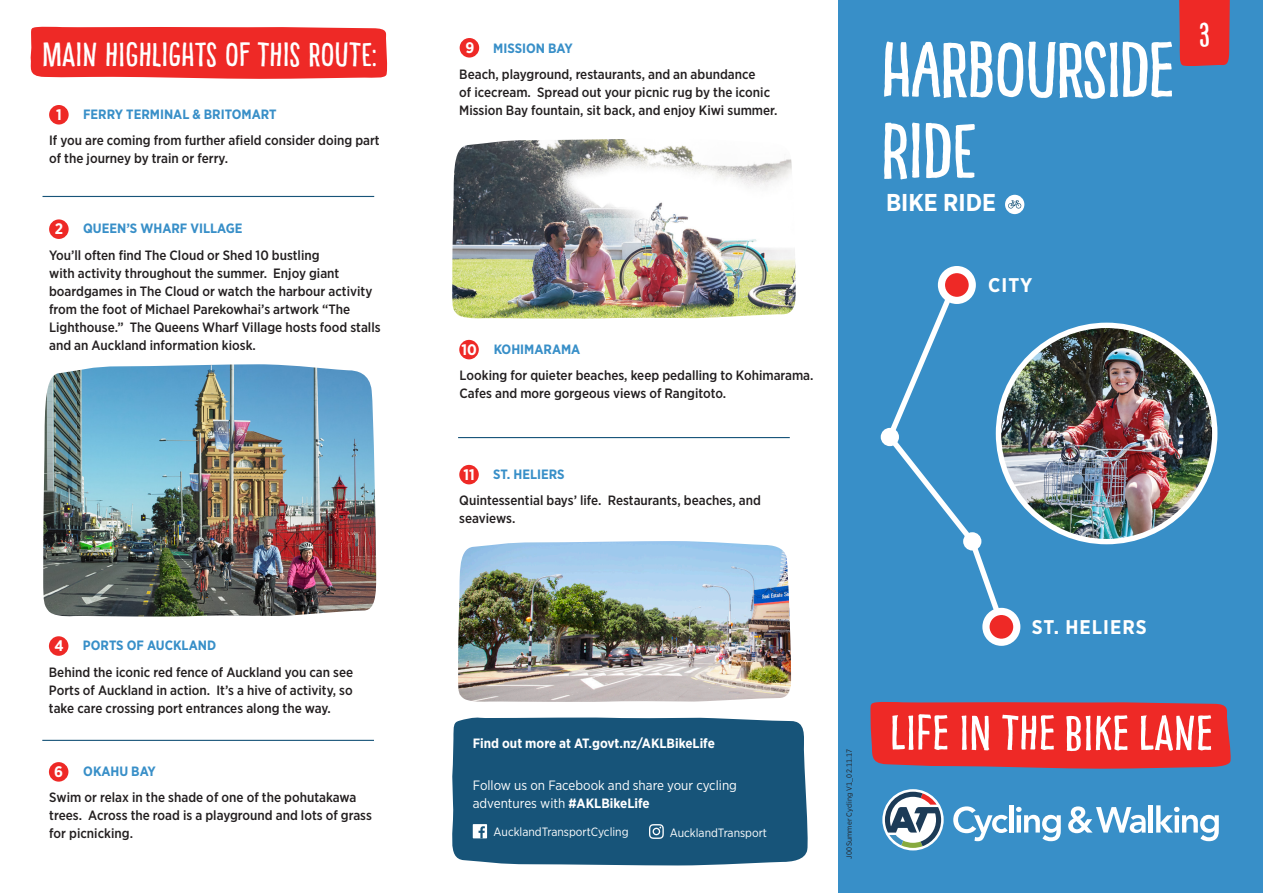
<style>
.page{position:relative;width:1263px;height:893px;background:#fff}
.page>*{position:absolute;margin:0;border:0;box-sizing:border-box;transform-origin:0 0}
.t1{font:76.8px "Pinto NO 01";letter-spacing:-.02em;color:#fff}
.t2{font:33.15px "Pinto NO 01";color:#fff}
.t3{font:700 24.45px "Gotham Narrow";color:#fff}
.t4{font:700 19.8px "Gotham Narrow";letter-spacing:.05em;color:#fff}
.t5{font:700 15.3px "Gotham Narrow";color:#fff}
.body{font:500 13.5px/18px "Gotham Narrow";color:#231f20}
.shore_headings{font:700 13.5px "Gotham Narrow";color:#388fc8}
.t6{font:13.5px/18px "Gotham Narrow";color:#fff}
.t7{font:700 13.5px "Gotham Narrow";color:#fff}
.t8{font:12px "Gotham Narrow";color:#fff}
.Tracker_Number{font:7.5px "Gotham Narrow";letter-spacing:.02em;color:#231f20}
.s1{font-weight:700}
</style>
<div class="page">
<div style="left:838px;top:0;width:425px;height:893px;background:#388fc8"></div>
<svg style="left:953px;top:806px;width:55px;height:35px"></svg>
<hr style="left:1009px;top:805px;width:4px;height:27px;background:#fff">
<svg style="left:1016px;top:807px;width:45px;height:34px"></svg>
<svg style="left:1068px;top:806px;width:77px;height:27px"></svg>
<hr style="left:1149px;top:805px;width:4px;height:27px;background:#fff">
<svg style="left:1156px;top:805px;width:63px;height:36px"></svg>
<svg style="left:882px;top:789px;width:62px;height:61px"></svg>
<svg style="left:885px;top:792px;width:56px;height:56px;background:#8ca0ae"></svg>
<svg style="left:884px;top:279px;width:125px;height:341px"></svg>
<svg style="left:986px;top:611px;width:31px;height:31px"></svg>
<div style="left:982px;top:608px;width:38px;height:38px;border:7px solid #fff;border-radius:50%"></div>
<svg style="left:941px;top:270px;width:31px;height:30px"></svg>
<div style="left:938px;top:266px;width:38px;height:38px;border:7px solid #fff;border-radius:50%"></div>
<div style="left:881px;top:428px;width:18px;height:18px;background:#fff;border-radius:50%"></div>
<div style="left:963px;top:532px;width:18px;height:18px;background:#fff;border-radius:50%"></div>
<svg style="left:870px;top:702px;width:361px;height:67px;background:#e75151"></svg>
<div style="left:30px;top:27px;width:358px;height:52px;background:#ee2926"></div>
<img style="left:458px;top:541px;width:333px;height:161px">
<img style="left:43px;top:364px;width:334px;height:253px">
<div style="left:49px;top:762px;width:19px;height:20px;background:#ee2926;border-radius:50%"></div>
<div style="left:460px;top:38px;width:19px;height:20px;background:#ee2926;border-radius:50%"></div>
<img style="left:998px;top:325px;width:217px;height:217px;border-radius:108px">
<div style="left:996px;top:323px;width:221px;height:221px;border:5px solid #fff;border-radius:50%"></div>
<hr style="left:43px;top:196px;width:331px;height:1px;background:#175479">
<hr style="left:42px;top:740px;width:332px;height:1px;background:#175479">
<div style="left:49px;top:105px;width:20px;height:20px;background:#ee2926;border-radius:50%"></div>
<div style="left:49px;top:219px;width:20px;height:20px;background:#ee2926;border-radius:50%"></div>
<div style="left:49px;top:636px;width:19px;height:20px;background:#ee2926;border-radius:50%"></div>
<div style="left:459px;top:340px;width:20px;height:19px;background:#ee2926;border-radius:50%"></div>
<div style="left:1179px;top:0;width:51px;height:66px;background:#ee2926"></div>
<img style="left:452px;top:139px;width:344px;height:180px">
<div style="left:1005px;top:195px;width:19px;height:19px;background:#fff;border-radius:50%"></div>
<svg style="left:1008px;top:200px;width:13px;height:9px"></svg>
<hr style="left:458px;top:437px;width:332px;height:1px;background:#175479">
<div style="left:452px;top:717px;width:356px;height:148px;background:#175479"></div>
<div style="left:473px;top:824px;width:14px;height:14px;background:#fff"></div>
<svg style="left:478px;top:826px;width:7px;height:12px"></svg>
<svg style="left:649px;top:824px;width:15px;height:15px"></svg>
<div style="left:459px;top:465px;width:20px;height:19px;background:#ee2926;border-radius:50%"></div>
<p class="t2" style="left:42px;top:35px;width:336px">MAIN HIGHLIGHTS OF THIS ROUTE:</p>
<p class="shore_headings" style="left:83px;top:105px;width:195px">FERRY TERMINAL &amp; BRITOMART</p>
<p class="body" style="left:49px;top:131px;width:332px">If you are coming from further afield consider doing part of the journey by train or ferry.</p>
<p class="t5" style="left:56px;top:105px;width:7px">1</p>
<p class="t5" style="left:55px;top:219px;width:10px">2</p>
<p class="shore_headings" style="left:83px;top:220px;width:161px">QUEEN’S WHARF VILLAGE</p>
<p class="body" style="left:49px;top:246px;width:333px">You’ll often find The Cloud or Shed 10 bustling<br>with activity throughout the summer. Enjoy giant boardgames in The Cloud or watch the harbour activity from the foot of Michael Parekowhai’s artwork “The Lighthouse.” The Queens Wharf Village hosts food stalls and an Auckland information kiosk.</p>
<p class="t5" style="left:55px;top:636px;width:11px">4</p>
<p class="shore_headings" style="left:83px;top:637px;width:135px">PORTS OF AUCKLAND</p>
<p class="body" style="left:49px;top:663px;width:306px;text-align:justify">Behind the iconic red fence of Auckland you can see Ports of Auckland in action. It’s a hive of activity, so take care crossing port entrances along the way.</p>
<p class="t5" style="left:54px;top:762px;width:10px">6</p>
<p class="shore_headings" style="left:83px;top:762px;width:74px">OKAHU BAY</p>
<p class="body" style="left:49px;top:788px;width:324px">Swim or relax in the shade of one of the pohutakawa trees. Across the road is a playground and lots of grass for picnicking.</p>
<p class="t5" style="left:466px;top:38px;width:10px">9</p>
<p class="shore_headings" style="left:493px;top:39px;width:81px">MISSION BAY</p>
<p class="body" style="left:459px;top:65px;width:320px">Beach, playground, restaurants, and an abundance<br>of icecream. Spread out your picnic rug by the iconic<br>Mission Bay fountain, sit back, and enjoy Kiwi summer.</p>
<p class="shore_headings" style="left:494px;top:340px;width:88px">KOHIMARAMA</p>
<p class="body" style="left:460px;top:366px;width:355px">Looking for quieter beaches, keep pedalling to Kohimarama.<br>Cafes and more gorgeous views of Rangitoto.</p>
<p class="t5" style="left:461px;top:340px;width:17px">10</p>
<p class="shore_headings" style="left:493px;top:465px;width:73px">ST. HELIERS</p>
<p class="body" style="left:459px;top:491px;width:303px">Quintessential bays’ life. Restaurants, beaches, and seaviews.</p>
<p class="t5" style="left:463px;top:465px;width:13px">11</p>
<p class="t1" style="left:881px;top:25px;width:294px">HARBOURSIDE</p>
<p class="t1" style="left:881px;top:106px;width:97px">RIDE</p>
<p class="t3" style="left:886px;top:187px;width:111px">BIKE RIDE</p>
<p class="t4" style="left:988px;top:273px;width:46px">CITY</p>
<p class="t2" style="left:1199px;top:15px;width:13px">3</p>
<p class="t4" style="left:1032px;top:615px;width:116px">ST. HELIERS</p>
<p class="t7" style="left:473px;top:735px;width:244px">Find out more at AT.govt.nz/AKLBikeLife</p>
<p class="t6" style="left:473px;top:776px;width:266px">Follow us on Facebook and share your cycling adventures with <span class="s1">#AKLBikeLife</span></p>
<p class="t8" style="left:494px;top:825px;width:136px">AucklandTransportCycling</p>
<p class="t8" style="left:670px;top:825px;width:99px">AucklandTransport</p>
<p class="Tracker_Number" style="left:845px;top:858px;width:111px;rotate:-90deg">J00Summer Cycling V1_02.11.17</p>
</div>
